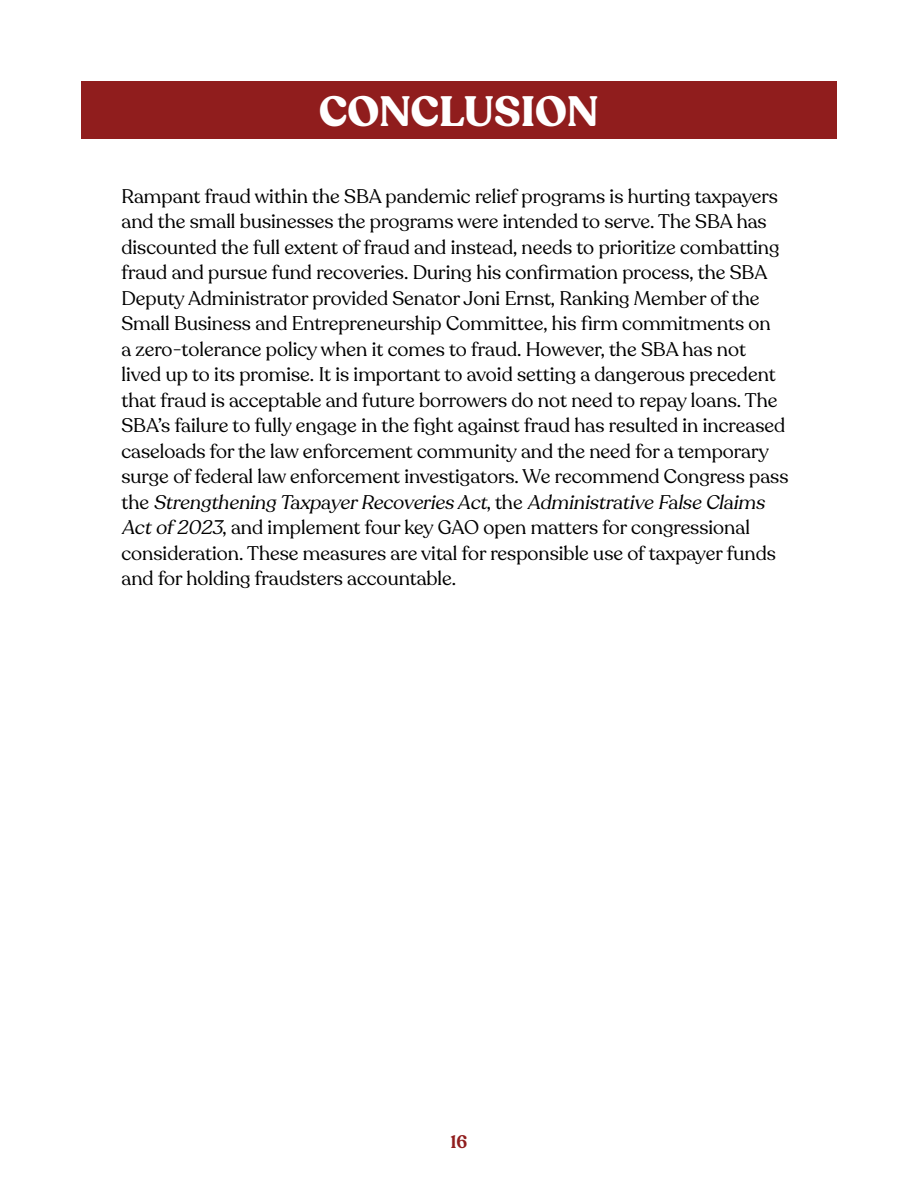
<style>
.page{position:relative;width:918px;height:1188px;background:#fff}
.page>*{position:absolute;margin:0;border:0;box-sizing:border-box;transform-origin:0 0}
.Heading_1{font:700 42px "Recoleta";letter-spacing:-.005em;color:#fff}
.Body_Exec{font:19.5px/25.5px "Recoleta";color:#000}
.t1{font:600 18px "Recoleta";color:#901d1d}
.s1{font-style:italic}
</style>
<div class="page">
<div style="left:81px;top:81px;width:756px;height:57px;background:#901d1d"></div>
<p class="Heading_1" style="left:319px;top:85px;width:281px">CONCLUSION</p>
<p class="Body_Exec" style="left:122px;top:183px;width:668px">Rampant fraud within the SBA pandemic relief programs is hurting taxpayers and the small businesses the programs were intended to serve. The SBA has discounted the full extent of fraud and instead, needs to prioritize combatting fraud and pursue fund recoveries. During his confirmation process, the SBA Deputy Administrator provided Senator Joni Ernst, Ranking Member of the Small Business and Entrepreneurship Committee, his firm commitments on<br>a zero-tolerance policy when it comes to fraud. However, the SBA has not lived up to its promise. It is important to avoid setting a dangerous precedent that fraud is acceptable and future borrowers do not need to repay loans. The SBA’s failure to fully engage in the fight against fraud has resulted in increased caseloads for the law enforcement community and the need for a temporary surge of federal law enforcement investigators. We recommend Congress pass t h e <span class="s1">Strengthening TaxpayerRecoveries Act</span>, t h e <span class="s1">Administrative False Claims Actof 2023</span>, and implement four key GAO open matters for congressional consideration. These measures are vital for responsible use of taxpayer funds and for holding fraudsters accountable.</p>
<p class="t1" style="left:451px;top:1130px;width:18px">16</p>
</div>
